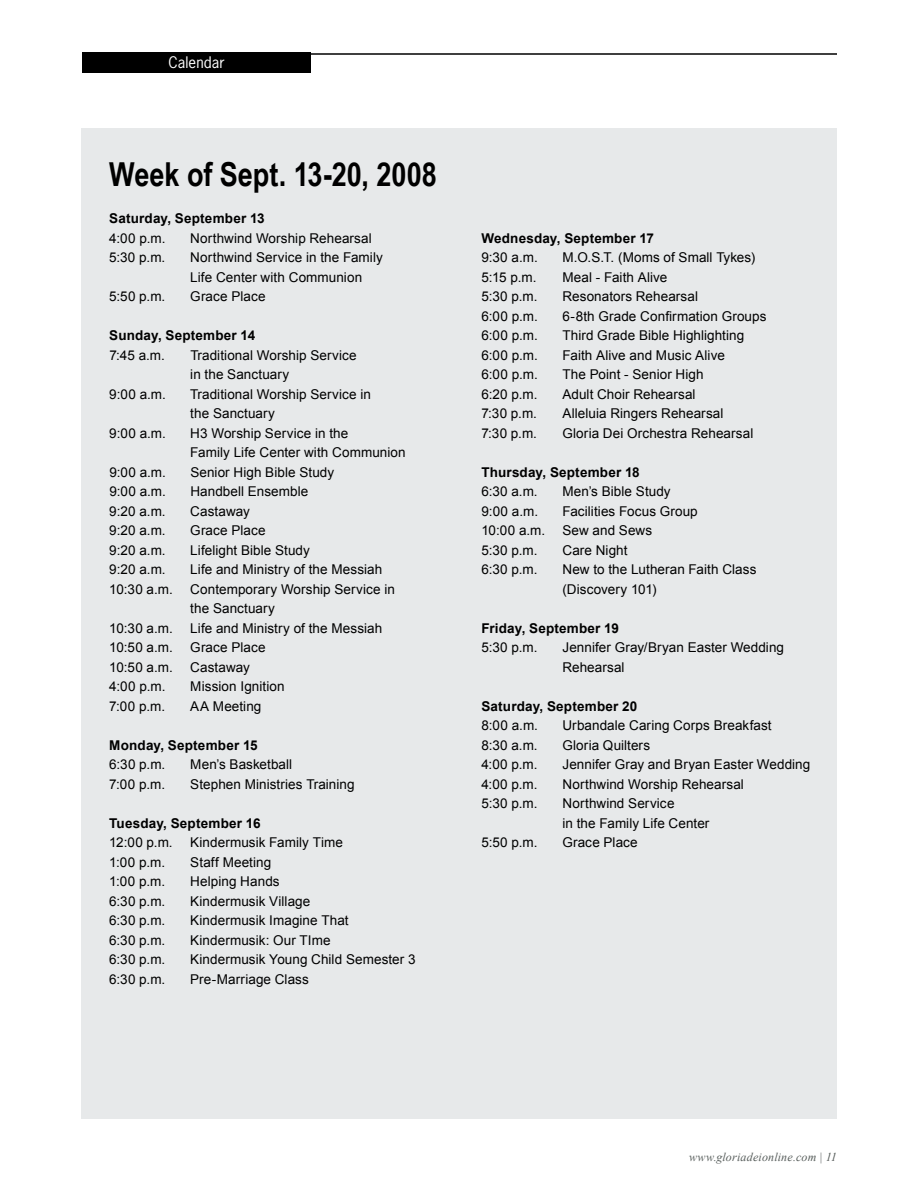
<style>
.page{position:relative;width:918px;height:1188px;background:#fff}
.page>*{position:absolute;margin:0;border:0;box-sizing:border-box;transform-origin:0 0}
.t1{font:700 33px "Arial Narrow";color:#000}
.t2{font:15px "News Gothic Std";letter-spacing:.01em;color:#fff}
.t3{font:13.5px/19.5px "Arial";letter-spacing:.005em;color:#000}
.t4{font:700 13.5px "Arial";letter-spacing:.015em;color:#000}
.t5{font:italic 12px "Times New Roman";letter-spacing:.015em;color:#585e5c}
</style>
<div class="page">
<hr style="left:94px;top:53px;width:743px;height:2px;background:#000">
<div style="left:81px;top:128px;width:756px;height:991px;background:#e7e9ea"></div>
<div style="left:83px;top:52px;width:228px;height:21px;background:#000"></div>
<p class="t2" style="left:168px;top:53px;width:58px">Calendar</p>
<h1 class="t1" style="left:109px;top:149px;width:329px">Week of Sept. 13-20, 2008</h1>
<p class="t4" style="left:109px;top:209px;width:157px">Saturday, September 13</p>
<p class="t3" style="left:109px;top:228px;width:58px">4:00 p.m.</p>
<p class="t3" style="left:190px;top:228px;width:183px">Northwind Worship Rehearsal</p>
<p class="t3" style="left:109px;top:248px;width:57px">5:30 p.m.</p>
<p class="t3" style="left:190px;top:248px;width:194px">Northwind Service in the Family<br>Life Center with Communion</p>
<p class="t3" style="left:109px;top:287px;width:58px">5:50 p.m.</p>
<p class="t3" style="left:190px;top:287px;width:77px">Grace Place</p>
<p class="t4" style="left:109px;top:326px;width:147px">Sunday, September 14</p>
<p class="t3" style="left:109px;top:345px;width:57px">7:45 a.m.</p>
<p class="t3" style="left:190px;top:345px;width:168px">Traditional Worship Service in the Sanctuary</p>
<p class="t3" style="left:109px;top:384px;width:58px">9:00 a.m.</p>
<p class="t3" style="left:190px;top:384px;width:182px">Traditional Worship Service in the Sanctuary</p>
<p class="t3" style="left:109px;top:423px;width:58px">9:00 a.m.</p>
<p class="t3" style="left:190px;top:423px;width:217px">H3 Worship Service in the<br>Family Life Center with Communion</p>
<p class="t3" style="left:109px;top:462px;width:58px">9:00 a.m.</p>
<p class="t3" style="left:190px;top:462px;width:145px">Senior High Bible Study</p>
<p class="t3" style="left:109px;top:482px;width:58px">9:00 a.m.</p>
<p class="t3" style="left:190px;top:482px;width:119px">Handbell Ensemble</p>
<p class="t3" style="left:109px;top:501px;width:58px">9:20 a.m.</p>
<p class="t3" style="left:190px;top:501px;width:61px">Castaway</p>
<p class="t3" style="left:109px;top:521px;width:58px">9:20 a.m.</p>
<p class="t3" style="left:190px;top:521px;width:77px">Grace Place</p>
<p class="t3" style="left:109px;top:540px;width:58px">9:20 a.m.</p>
<p class="t3" style="left:190px;top:540px;width:121px">Lifelight Bible Study</p>
<p class="t3" style="left:109px;top:560px;width:58px">9:20 a.m.</p>
<p class="t3" style="left:190px;top:560px;width:194px">Life and Ministry of the Messiah</p>
<p class="t3" style="left:109px;top:579px;width:65px">10:30 a.m.</p>
<p class="t3" style="left:190px;top:579px;width:206px">Contemporary Worship Service in the Sanctuary</p>
<p class="t3" style="left:109px;top:618px;width:65px">10:30 a.m.</p>
<p class="t3" style="left:190px;top:618px;width:194px">Life and Ministry of the Messiah</p>
<p class="t3" style="left:109px;top:638px;width:65px">10:50 a.m.</p>
<p class="t3" style="left:190px;top:638px;width:77px">Grace Place</p>
<p class="t3" style="left:109px;top:657px;width:65px">10:50 a.m.</p>
<p class="t3" style="left:190px;top:657px;width:61px">Castaway</p>
<p class="t3" style="left:109px;top:677px;width:58px">4:00 p.m.</p>
<p class="t3" style="left:190px;top:677px;width:96px">Mission Ignition</p>
<p class="t3" style="left:109px;top:696px;width:57px">7:00 p.m.</p>
<p class="t3" style="left:190px;top:696px;width:73px">AA Meeting</p>
<p class="t4" style="left:109px;top:736px;width:150px">Monday, September 15</p>
<p class="t3" style="left:109px;top:755px;width:58px">6:30 p.m.</p>
<p class="t3" style="left:190px;top:755px;width:103px">Men’s Basketball</p>
<p class="t3" style="left:109px;top:774px;width:57px">7:00 p.m.</p>
<p class="t3" style="left:190px;top:774px;width:166px">Stephen Ministries Training</p>
<p class="t4" style="left:109px;top:814px;width:153px">Tuesday, September 16</p>
<p class="t3" style="left:109px;top:833px;width:65px">12:00 p.m.</p>
<p class="t3" style="left:190px;top:833px;width:154px">Kindermusik Family Time</p>
<p class="t3" style="left:109px;top:852px;width:57px">1:00 p.m.</p>
<p class="t3" style="left:190px;top:852px;width:82px">Staff Meeting</p>
<p class="t3" style="left:109px;top:872px;width:57px">1:00 p.m.</p>
<p class="t3" style="left:190px;top:872px;width:91px">Helping Hands</p>
<p class="t3" style="left:109px;top:891px;width:58px">6:30 p.m.</p>
<p class="t3" style="left:190px;top:891px;width:122px">Kindermusik Village</p>
<p class="t3" style="left:109px;top:911px;width:58px">6:30 p.m.</p>
<p class="t3" style="left:190px;top:911px;width:160px">Kindermusik Imagine That</p>
<p class="t3" style="left:109px;top:930px;width:58px">6:30 p.m.</p>
<p class="t3" style="left:190px;top:930px;width:142px">Kindermusik: Our TIme</p>
<p class="t3" style="left:109px;top:950px;width:58px">6:30 p.m.</p>
<p class="t3" style="left:190px;top:950px;width:227px">Kindermusik Young Child Semester 3</p>
<p class="t3" style="left:109px;top:969px;width:58px">6:30 p.m.</p>
<p class="t3" style="left:190px;top:969px;width:120px">Pre-Marriage Class</p>
<p class="t4" style="left:481px;top:229px;width:174px">Wednesday, September 17</p>
<p class="t3" style="left:481px;top:248px;width:58px">9:30 a.m.</p>
<p class="t3" style="left:562px;top:248px;width:194px">M.O.S.T. (Moms of Small Tykes)</p>
<p class="t3" style="left:481px;top:267px;width:56px">5:15 p.m.</p>
<p class="t3" style="left:562px;top:267px;width:106px">Meal - Faith Alive</p>
<p class="t3" style="left:481px;top:287px;width:57px">5:30 p.m.</p>
<p class="t3" style="left:562px;top:287px;width:137px">Resonators Rehearsal</p>
<p class="t3" style="left:481px;top:306px;width:58px">6:00 p.m.</p>
<p class="t3" style="left:562px;top:306px;width:206px">6-8th Grade Confirmation Groups</p>
<p class="t3" style="left:481px;top:326px;width:58px">6:00 p.m.</p>
<p class="t3" style="left:562px;top:326px;width:183px">Third Grade Bible Highlighting</p>
<p class="t3" style="left:481px;top:345px;width:58px">6:00 p.m.</p>
<p class="t3" style="left:562px;top:345px;width:164px">Faith Alive and Music Alive</p>
<p class="t3" style="left:481px;top:365px;width:58px">6:00 p.m.</p>
<p class="t3" style="left:562px;top:365px;width:143px">The Point - Senior High</p>
<p class="t3" style="left:481px;top:384px;width:58px">6:20 p.m.</p>
<p class="t3" style="left:562px;top:384px;width:135px">Adult Choir Rehearsal</p>
<p class="t3" style="left:481px;top:404px;width:57px">7:30 p.m.</p>
<p class="t3" style="left:562px;top:404px;width:163px">Alleluia Ringers Rehearsal</p>
<p class="t3" style="left:481px;top:423px;width:57px">7:30 p.m.</p>
<p class="t3" style="left:562px;top:423px;width:192px">Gloria Dei Orchestra Rehearsal</p>
<p class="t4" style="left:481px;top:463px;width:160px">Thursday, September 18</p>
<p class="t3" style="left:481px;top:482px;width:58px">6:30 a.m.</p>
<p class="t3" style="left:562px;top:482px;width:110px">Men’s Bible Study</p>
<p class="t3" style="left:481px;top:501px;width:58px">9:00 a.m.</p>
<p class="t3" style="left:562px;top:501px;width:137px">Facilities Focus Group</p>
<p class="t3" style="left:481px;top:521px;width:65px">10:00 a.m.</p>
<p class="t3" style="left:562px;top:521px;width:91px">Sew and Sews</p>
<p class="t3" style="left:481px;top:540px;width:57px">5:30 p.m.</p>
<p class="t3" style="left:562px;top:540px;width:67px">Care Night</p>
<p class="t3" style="left:481px;top:560px;width:58px">6:30 p.m.</p>
<p class="t3" style="left:562px;top:560px;width:195px">New to the Lutheran Faith Class (Discovery 101)</p>
<p class="t4" style="left:481px;top:619px;width:139px">Friday, September 19</p>
<p class="t3" style="left:481px;top:638px;width:57px">5:30 p.m.</p>
<p class="t3" style="left:562px;top:638px;width:223px">Jennifer Gray/Bryan Easter Wedding<br>Rehearsal</p>
<p class="t4" style="left:481px;top:697px;width:157px">Saturday, September 20</p>
<p class="t3" style="left:481px;top:716px;width:58px">8:00 a.m.</p>
<p class="t3" style="left:562px;top:716px;width:211px">Urbandale Caring Corps Breakfast</p>
<p class="t3" style="left:481px;top:735px;width:58px">8:30 a.m.</p>
<p class="t3" style="left:562px;top:735px;width:89px">Gloria Quilters</p>
<p class="t3" style="left:481px;top:755px;width:58px">4:00 p.m.</p>
<p class="t3" style="left:562px;top:755px;width:249px">Jennifer Gray and Bryan Easter Wedding</p>
<p class="t3" style="left:481px;top:774px;width:58px">4:00 p.m.</p>
<p class="t3" style="left:562px;top:774px;width:183px">Northwind Worship Rehearsal</p>
<p class="t3" style="left:481px;top:794px;width:57px">5:30 p.m.</p>
<p class="t3" style="left:562px;top:794px;width:148px">Northwind Service<br>in the Family Life Center</p>
<p class="t3" style="left:481px;top:833px;width:58px">5:50 p.m.</p>
<p class="t3" style="left:562px;top:833px;width:77px">Grace Place</p>
<p class="t5" style="left:689px;top:1148px;width:149px">www.gloriadeionline.com | 11</p>
</div>
